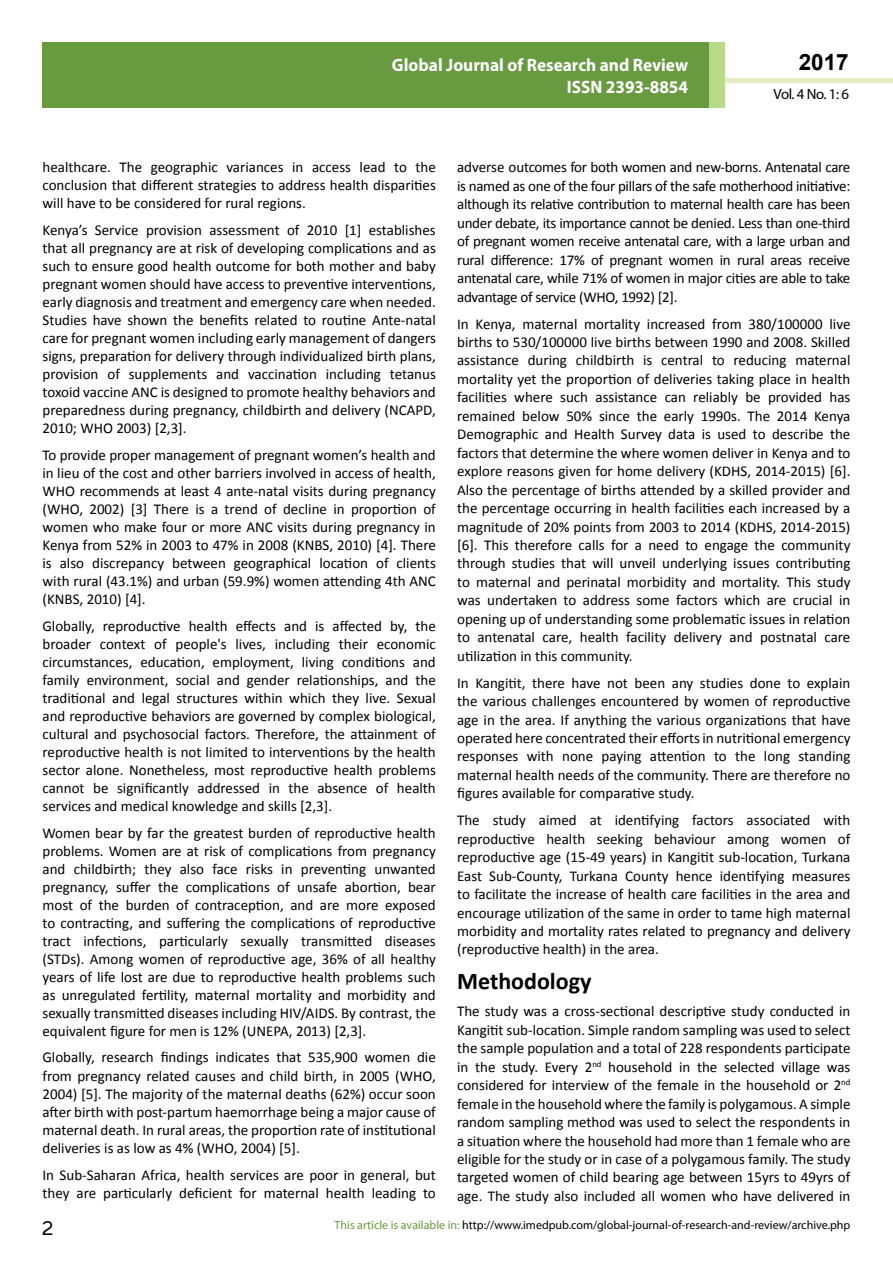
<style>
.page{position:relative;width:893px;height:1263px;background:#fff}
.page>*{position:absolute;margin:0;border:0;box-sizing:border-box;transform-origin:0 0}
.t1{font:25.5px "Tunga";color:#000}
.t2{font:700 24px "Calibri";color:#000}
.t3{font:700 22.5px "Arial";color:#000}
.t4{font:700 18px/21.6px "Myriad Pro";color:#fff;text-align:right;scale:.96 1}
.t5{font:15px/18.5px "Calibri";color:#000;text-align:justify}
.t6{font:14.85px "Myriad Pro";color:#000}
.t7{font:12px "Myriad Pro";color:#000}
.s1{color:#689a40}
</style>
<div class="page">
<hr style="left:725px;top:78px;width:168px;height:4px;background:#e1eec5">
<div style="left:43px;top:42px;width:666px;height:66px;background:#689a40"></div>
<div style="left:709px;top:42px;width:16px;height:66px;background:#b9da89"></div>
<p class="t4" style="left:517px;top:53px;width:198px">A CHIVOS DE MEDICINA<br>ISSN 1698-9 65</p>
<h3 class="t3" style="left:799px;top:47px;width:52px">2017</h3>
<p class="t4" style="left:392px;top:54px;width:310px">Global Journal of Research and Review<br>ISSN 2393-8854</p>
<p class="t6" style="left:774px;top:84px;width:77px">Vol. 4 No. 1: 6</p>
<p class="t5" style="left:43px;top:158px;width:395px;line-height:18px">healthcare. The geographic variances in access lead to the conclusion that different strategies to address health disparities will have to be considered for rural regions.</p>
<p class="t5" style="left:43px;top:221px;width:395px;line-height:18px">Kenya’s Service provision assessment of 2010 [1] establishes that all pregnancy are at risk of developing complications and as such to ensure good health outcome for both mother and baby pregnant women should have access to preventive interventions, early diagnosis and treatment and emergency care when needed.<br>Studies have shown the benefits related to routine Ante-natal care for pregnant women including early management of dangers signs, preparation for delivery through individualized birth plans, provision of supplements and vaccination including tetanus toxoid vaccine ANC is designed to promote healthy behaviors and preparedness during pregnancy, childbirth and delivery (NCAPD, 2010; WHO 2003) [2,3].</p>
<p class="t5" style="left:43px;top:446px;width:395px;line-height:18px">To provide proper management of pregnant women’s health and in lieu of the cost and other barriers involved in access of health, WHO recommends at least 4 ante-natal visits during pregnancy (WHO, 2002) [3] There is a trend of decline in proportion of women who make four or more ANC visits during pregnancy in Kenya from 52% in 2003 to 47% in 2008 (KNBS, 2010) [4]. There is also discrepancy between geographical location of clients with rural (43.1%) and urban (59.9%) women attending 4th ANC (KNBS, 2010) [4].</p>
<p class="t5" style="left:43px;top:617px;width:395px;line-height:18px">Globally, reproductive health effects and is affected by, the broader context of people's lives, including their economic circumstances, education, employment, living conditions and family environment, social and gender relationships, and the traditional and legal structures within which they live. Sexual and reproductive behaviors are governed by complex biological, cultural and psychosocial factors. Therefore, the attainment of reproductive health is not limited to interventions by the health sector alone. Nonetheless, most reproductive health problems cannot be significantly addressed in the absence of health services and medical knowledge and skills [2,3].</p>
<p class="t5" style="left:43px;top:824px;width:395px;line-height:18px">Women bear by far the greatest burden of reproductive health problems. Women are at risk of complications from pregnancy and childbirth; they also face risks in preventing unwanted pregnancy, suffer the complications of unsafe abortion, bear most of the burden of contraception, and are more exposed to contracting, and suffering the complications of reproductive tract infections, particularly sexually transmitted diseases (STDs). Among women of reproductive age, 36% of all healthy years of life lost are due to reproductive health problems such as unregulated fertility, maternal mortality and morbidity and sexually transmitted diseases including HIV/AIDS. By contrast, the equivalent figure for men is 12% (UNEPA, 2013) [2,3].</p>
<p class="t5" style="left:43px;top:1048px;width:395px">Globally, research findings indicates that 535,900 women die from pregnancy related causes and child birth, in 2005 (WHO, 2004) [5]. The majority of the maternal deaths (62%) occur soon after birth with post-partum haemorrhage being a major cause of maternal death. In rural areas, the proportion rate of institutional deliveries is as low as 4% (WHO, 2004) [5].</p>
<p class="t5" style="left:43px;top:1166px;width:395px">In Sub-Saharan Africa, health services are poor in general, but they are particularly deficient for maternal health leading to</p>
<p class="t5" style="left:457px;top:158px;width:395px">adverse outcomes for both women and new-borns. Antenatal care is named as one of the four pillars of the safe motherhood initiative: although its relative contribution to maternal health care has been under debate, its importance cannot be denied. Less than one-third of pregnant women receive antenatal care, with a large urban and rural difference: 17% of pregnant women in rural areas receive antenatal care, while 71% of women in major cities are able to take advantage of service (WHO, 1992) [2].</p>
<p class="t5" style="left:457px;top:314px;width:395px">In Kenya, maternal mortality increased from 380/100000 live births to 530/100000 live births between 1990 and 2008. Skilled assistance during childbirth is central to reducing maternal mortality yet the proportion of deliveries taking place in health facilities where such assistance can reliably be provided has remained below 50% since the early 1990s. The 2014 Kenya Demographic and Health Survey data is used to describe the factors that determine the where women deliver in Kenya and to explore reasons given for home delivery (KDHS, 2014-2015) [6].<br>Also the percentage of births attended by a skilled provider and the percentage occurring in health facilities each increased by a magnitude of 20% points from 2003 to 2014 (KDHS, 2014-2015) [6]. This therefore calls for a need to engage the community through studies that will unveil underlying issues contributing to maternal and perinatal morbidity and mortality. This study was undertaken to address some factors which are crucial in opening up of understanding some problematic issues in relation to antenatal care, health facility delivery and postnatal care utilization in this community.</p>
<p class="t5" style="left:457px;top:673px;width:395px">In Kangitit, there have not been any studies done to explain the various challenges encountered by women of reproductive age in the area. If anything the various organizations that have operated here concentrated their efforts in nutritional emergency responses with none paying attention to the long standing maternal health needs of the community. There are therefore no figures available for comparative study.</p>
<p class="t5" style="left:457px;top:811px;width:395px">The study aimed at identifying factors associated with reproductive health seeking behaviour among women of reproductive age (15-49 years) in Kangitit sub-location, Turkana East Sub-County, Turkana County hence identifying measures to facilitate the increase of health care facilities in the area and encourage utilization of the same in order to tame high maternal morbidity and mortality rates related to pregnancy and delivery (reproductive health) in the area.</p>
<h2 class="t2" style="left:457px;top:966px;width:136px">Methodology</h2>
<p class="t5" style="left:457px;top:1002px;width:395px">The study was a cross-sectional descriptive study conducted in Kangitit sub-location. Simple random sampling was used to select the sample population and a total of 228 respondents participate in the study. Every 2<sup>nd</sup> household in the selected village was considered for interview of the female in the household or 2<sup>nd </sup>female in the household where the family is polygamous. A simple random sampling method was used to select the respondents in a situation where the household had more than 1 female who are eligible for the study or in case of a polygamous family. The study targeted women of child bearing age between 15yrs to 49yrs of age. The study also included all women who have delivered in</p>
<h1 class="t1" style="left:42px;top:1211px;width:13px">2</h1>
<p class="t7" style="left:335px;top:1218px;width:517px"><span class="s1">This article is available in:</span> http://www.imedpub.com/global-journal-of-research-and-review/archive.php</p>
</div>
